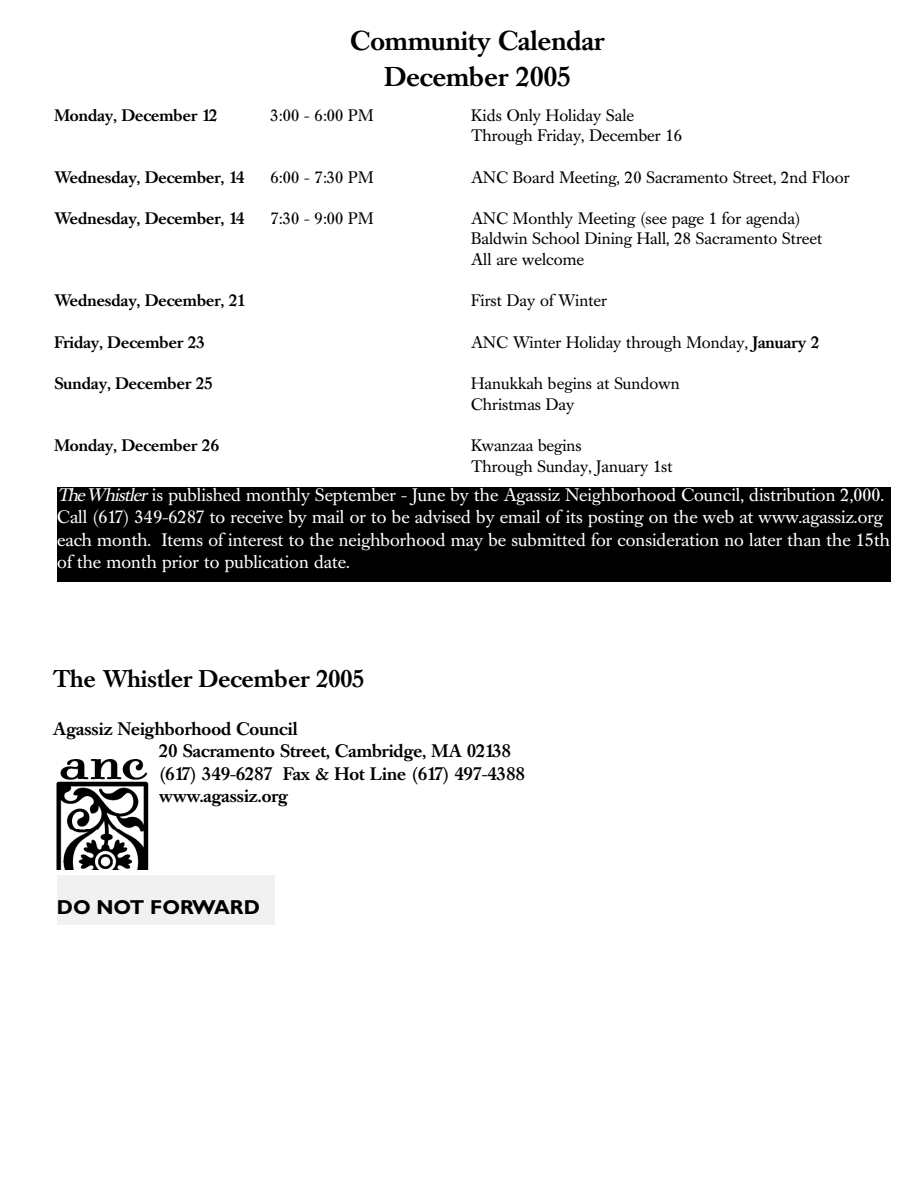
<style>
.page{position:relative;width:918px;height:1188px;background:#fff}
.page>*{position:absolute;margin:0;border:0;box-sizing:border-box;transform-origin:0 0}
.t1{font:500 27px/36px "Caslon Book BE";color:#000;text-align:center}
.t2{font:500 24px "Caslon Book BE";color:#000}
.t3{font:700 20.25px "Gill Sans";color:#000}
.t4{font:18px/22.5px "Caslon Book BE";color:#fff}
.t5{font:500 18px/22.5px "Caslon Book BE";color:#000}
.t6{font:16.5px/20.5px "Caslon Book BE";color:#000}
.t7{font:500 16.5px "Caslon Book BE";color:#000}
.s1{font-weight:500}
.s2{font-style:italic}
</style>
<div class="page">
<div style="left:57px;top:487px;width:834px;height:95px;background:#000"></div>
<img style="left:56px;top:760px;width:93px;height:69px">
<img style="left:56px;top:829px;width:93px;height:41px">
<div style="left:57px;top:876px;width:218px;height:49px;background:#f1f1f1"></div>
<h1 class="t1" style="left:351px;top:25px;width:255px">Community Calendar<br>December 2005</h1>
<p class="t7" style="left:54px;top:108px;width:165px">Monday, December 12</p>
<p class="t6" style="left:270px;top:106px;width:105px">3:00 - 6:00 PM</p>
<p class="t6" style="left:471px;top:106px;width:212px">Kids Only Holiday Sale<br>Through Friday, December 16</p>
<p class="t6" style="left:471px;top:168px;width:380px">ANC Board Meeting, 20 Sacramento Street, 2nd Floor</p>
<p class="t6" style="left:471px;top:210px;width:353px">ANC Monthly Meeting (see page 1 for agenda)<br>Baldwin School Dining Hall, 28 Sacramento Street<br>All are welcome</p>
<p class="t6" style="left:471px;top:292px;width:137px">First Day of Winter</p>
<p class="t6" style="left:471px;top:334px;width:350px">ANC Winter Holiday through Monday, <span class="s1">January 2</span></p>
<p class="t6" style="left:471px;top:375px;width:210px">Hanukkah begins at Sundown<br>Christmas Day</p>
<p class="t6" style="left:471px;top:437px;width:203px">Kwanzaa begins<br>Through Sunday, January 1st</p>
<p class="t4" style="left:57px;top:485px;width:834px"><span class="s2">TheWhistler</span>is published monthly September - June by the Agassiz Neighborhood Council, distribution 2,000.<br>Call (617) 349-6287 to receive by mail or to be advised by email of its posting on the web at www.agassiz.org each month. Items of interest to the neighborhood may be submitted for consideration no later than the 15th of the month prior to publication date.</p>
<p class="t7" style="left:54px;top:170px;width:192px">Wednesday, December, 14</p>
<p class="t6" style="left:270px;top:168px;width:105px">6:00 - 7:30 PM</p>
<p class="t7" style="left:54px;top:211px;width:192px">Wednesday, December, 14</p>
<p class="t6" style="left:270px;top:210px;width:105px">7:30 - 9:00 PM</p>
<p class="t7" style="left:54px;top:294px;width:193px">Wednesday, December, 21</p>
<p class="t7" style="left:54px;top:335px;width:152px">Friday, December 23</p>
<p class="t7" style="left:54px;top:377px;width:160px">Sunday, December 25</p>
<p class="t7" style="left:54px;top:439px;width:166px">Monday, December 26</p>
<h2 class="t2" style="left:53px;top:668px;width:313px">The Whistler December 2005</h2>
<p class="t5" style="left:159px;top:719px;width:367px;text-indent:-106px">Agassiz Neighborhood Council<br>20 Sacramento Street, Cambridge, MA 02138 (617) 349-6287 Fax &amp; Hot Line (617) 497-4388 www.agassiz.org</p>
<p class="t3" style="left:57px;top:901px;width:205px">DO NOT FORWARD</p>
</div>
